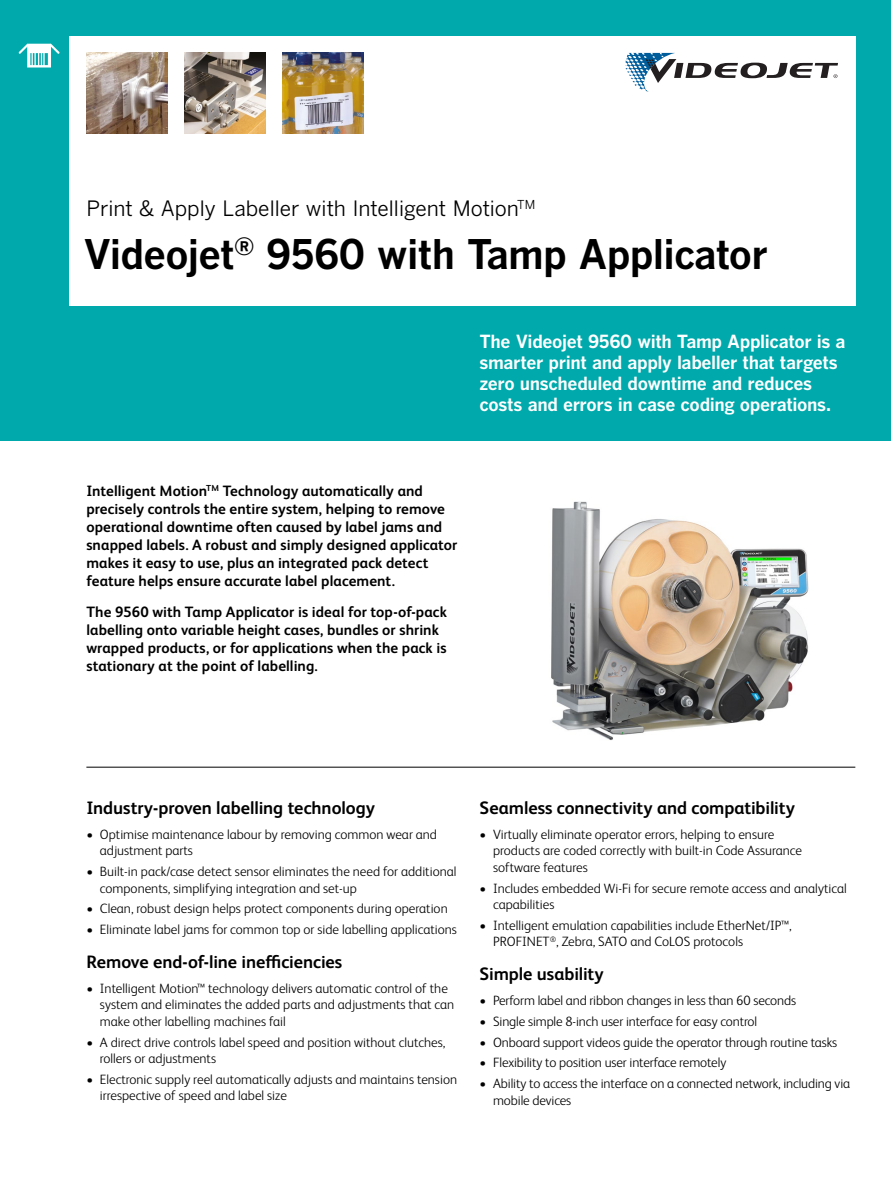
<style>
.page{position:relative;width:891px;height:1188px;background:#fff}
.page>*{position:absolute;margin:0;border:0;box-sizing:border-box;transform-origin:0 0}
.t1{font:700 40.5px "Benton Gothic";letter-spacing:-.02em;color:#000}
.t2{font:21px "Benton Gothic";letter-spacing:-.015em;color:#000}
.t3{font:700 18px/21px "Benton Gothic";letter-spacing:-.02em;color:#fff}
.t4{font:700 18px "FS Albert Pro";letter-spacing:-.005em;color:#000}
.t5{font:700 15px/18px "FS Albert Pro";letter-spacing:.005em;color:#000}
.t6{font:300 13.5px/16.5px "FS Albert Pro";color:#000}
</style>
<div class="page">
<div style="left:0;top:0;width:891px;height:441px;background:#00a9ab"></div>
<div style="left:69px;top:36px;width:786px;height:270px;background:#fff"></div>
<hr style="left:86px;top:767px;width:769px;height:1px;background:#000">
<img style="left:185px;top:53px;width:81px;height:81px">
<img style="left:283px;top:53px;width:81px;height:81px">
<img style="left:86px;top:53px;width:81px;height:81px">
<img style="left:551px;top:501px;width:258px;height:239px">
<svg style="left:19px;top:44px;width:41px;height:24px"></svg>
<svg style="left:625px;top:53px;width:213px;height:39px"></svg>
<h2 class="t2" style="left:86px;top:197px;width:450px">Print &amp; Apply Labeller with Intelligent Motion<sup>TM</sup></h2>
<h1 class="t1" style="left:84px;top:231px;width:686px">Videojet<sup>®</sup> 9560 with Tamp Applicator</h1>
<h3 class="t3" style="left:480px;top:332px;width:368px">The Videojet 9560 with Tamp Applicator is a smarter print and apply labeller that targets zero unscheduled downtime and reduces costs and errors in case coding operations.</h3>
<p class="t5" style="left:86px;top:481px;width:373px">Intelligent Motion<sup>TM</sup> Technology automatically and precisely controls the entire system, helping to remove operational downtime often caused by label jams and snapped labels. A robust and simply designed applicator makes it easy to use, plus an integrated pack detect feature helps ensure accurate label placement.</p>
<p class="t5" style="left:86px;top:602px;width:362px">The 9560 with Tamp Applicator is ideal for top-of-pack labelling onto variable height cases, bundles or shrink wrapped products, or for applications when the pack is stationary at the point of labelling.</p>
<h3 class="t4" style="left:86px;top:795px;width:290px">Industry-proven labelling technology</h3>
<p class="t6" style="left:100px;top:825px;width:339px;text-indent:-14px">• Optimise maintenance labour by removing common wear and adjustment parts</p>
<p class="t6" style="left:100px;top:862px;width:358px;text-indent:-14px">• Built-in pack/case detect sensor eliminates the need for additional components, simplifying integration and set-up</p>
<p class="t6" style="left:86px;top:900px;width:363px">• Clean, robust design helps protect components during operation</p>
<p class="t6" style="left:86px;top:920px;width:372px">• Eliminate label jams for common top or side labelling applications</p>
<h3 class="t4" style="left:86px;top:949px;width:257px">Remove end-of-line inefficiencies</h3>
<p class="t6" style="left:100px;top:979px;width:356px;text-indent:-14px">• Intelligent Motion™ technology delivers automatic control of the system and eliminates the added parts and adjustments that can make other labelling machines fail</p>
<p class="t6" style="left:100px;top:1033px;width:347px;text-indent:-14px">• A direct drive controls label speed and position without clutches, rollers or adjustments</p>
<p class="t6" style="left:100px;top:1070px;width:359px;text-indent:-14px">• Electronic supply reel automatically adjusts and maintains tension irrespective of speed and label size</p>
<h3 class="t4" style="left:480px;top:795px;width:317px">Seamless connectivity and compatibility</h3>
<p class="t6" style="left:493px;top:825px;width:310px;text-indent:-14px">• Virtually eliminate operator errors, helping to ensure products are coded correctly with built-in Code Assurance software features</p>
<p class="t6" style="left:493px;top:879px;width:355px;text-indent:-14px">• Includes embedded Wi-Fi for secure remote access and analytical capabilities</p>
<p class="t6" style="left:493px;top:916px;width:300px;text-indent:-14px">• Intelligent emulation capabilities include EtherNet/IP™,<br>PROFINET<sup>®</sup>, Zebra, SATO and CoLOS protocols</p>
<h3 class="t4" style="left:480px;top:961px;width:126px">Simple usability</h3>
<p class="t6" style="left:480px;top:991px;width:318px">• Perform label and ribbon changes in less than 60 seconds</p>
<p class="t6" style="left:480px;top:1012px;width:279px">• Single simple 8-inch user interface for easy control</p>
<p class="t6" style="left:480px;top:1033px;width:359px">• Onboard support videos guide the operator through routine tasks</p>
<p class="t6" style="left:480px;top:1054px;width:248px">• Flexibility to position user interface remotely</p>
<p class="t6" style="left:493px;top:1074px;width:359px;text-indent:-14px">• Ability to access the interface on a connected network, including via mobile devices</p>
</div>
